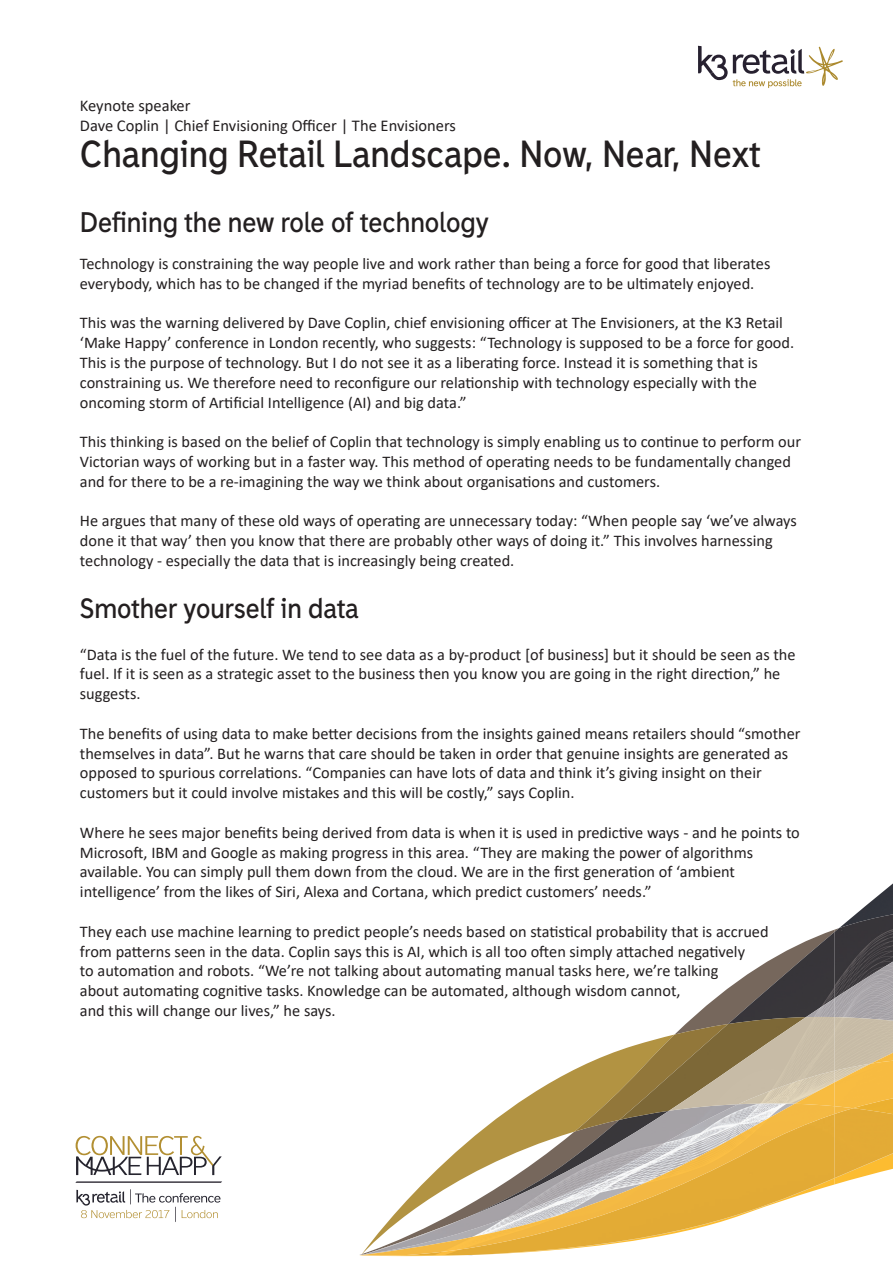
<style>
.page{position:relative;width:893px;height:1263px;background:#fff}
.page>*{position:absolute;margin:0;border:0;box-sizing:border-box;transform-origin:0 0}
.t1{font:700 36px "Madras";color:#231f20}
.t2{font:700 27px "Madras";color:#231f20}
.t3{font:700 26.7px "Madras";color:#231f20}
.t4{font:16.5px "Calibri";color:#231f20}
.t5{font:16.35px/19.8px "Calibri";color:#231f20}
</style>
<div class="page">
<img style="left:856px;top:883px;width:37px;height:31px">
<img style="left:839px;top:914px;width:54px;height:14px">
<svg style="left:360px;top:928px;width:533px;height:328px"></svg>
<img style="left:834px;top:1106px;width:19px;height:8px">
<img style="left:363px;top:1104px;width:471px;height:151px">
<img style="left:795px;top:1082px;width:39px;height:24px">
<img style="left:871px;top:1053px;width:22px;height:10px">
<svg style="left:76px;top:1136px;width:146px;height:39px"></svg>
<svg style="left:75px;top:1181px;width:147px;height:2px"></svg>
<svg style="left:76px;top:1189px;width:144px;height:33px"></svg>
<svg style="left:698px;top:46px;width:145px;height:42px"></svg>
<p class="t4" style="left:80px;top:94px;width:112px">Keynote speaker</p>
<p class="t4" style="left:80px;top:114px;width:378px">Dave Coplin | Chief Envisioning Officer | The Envisioners</p>
<p class="t1" style="left:80px;top:132px;width:682px">Changing Retail Landscape. Now, Near, Next</p>
<p class="t2" style="left:80px;top:205px;width:410px">Defining the new role of technology</p>
<p class="t5" style="left:80px;top:253px;width:692px">Technology is constraining the way people live and work rather than being a force for good that liberates everybody, which has to be changed if the myriad benefits of technology are to be ultimately enjoyed.</p>
<p class="t5" style="left:80px;top:313px;width:716px">This was the warning delivered by Dave Coplin, chief envisioning officer at The Envisioners, at the K3 Retail ‘Make Happy’ conference in London recently, who suggests: “Technology is supposed to be a force for good.<br>This is the purpose of technology. But I do not see it as a liberating force. Instead it is something that is constraining us. We therefore need to reconfigure our relationship with technology especially with the oncoming storm of Artificial Intelligence (AI) and big data.”</p>
<p class="t5" style="left:80px;top:431px;width:723px">This thinking is based on the belief of Coplin that technology is simply enabling us to continue to perform our<br>Victorian ways of working but in a faster way. This method of operating needs to be fundamentally changed and for there to be a re-imagining the way we think about organisations and customers.</p>
<p class="t5" style="left:80px;top:511px;width:718px">He argues that many of these old ways of operating are unnecessary today: “When people say ‘we’ve always done it that way’ then you know that there are probably other ways of doing it.” This involves harnessing technology - especially the data that is increasingly being created.</p>
<p class="t3" style="left:80px;top:592px;width:280px">Smother yourself in data</p>
<p class="t5" style="left:80px;top:644px;width:717px">“Data is the fuel of the future. We tend to see data as a by-product [of business] but it should be seen as the fuel. If it is seen as a strategic asset to the business then you know you are going in the right direction,” he suggests.</p>
<p class="t5" style="left:80px;top:723px;width:722px">The benefits of using data to make better decisions from the insights gained means retailers should “smother themselves in data”. But he warns that care should be taken in order that genuine insights are generated as opposed to spurious correlations. “Companies can have lots of data and think it’s giving insight on their customers but it could involve mistakes and this will be costly,” says Coplin.</p>
<p class="t5" style="left:80px;top:822px;width:721px">Where he sees major benefits being derived from data is when it is used in predictive ways - and he points to Microsoft, IBM and Google as making progress in this area. “They are making the power of algorithms available. You can simply pull them down from the cloud. We are in the first generation of ‘ambient intelligence’ from the likes of Siri, Alexa and Cortana, which predict customers’ needs.”</p>
<p class="t5" style="left:80px;top:921px;width:690px">They each use machine learning to predict people’s needs based on statistical probability that is accrued from patterns seen in the data. Coplin says this is AI, which is all too often simply attached negatively<br>to automation and robots. “We’re not talking about automating manual tasks here, we’re talking<br>about automating cognitive tasks. Knowledge can be automated, although wisdom cannot,<br>and this will change our lives,” he says.</p>
</div>
